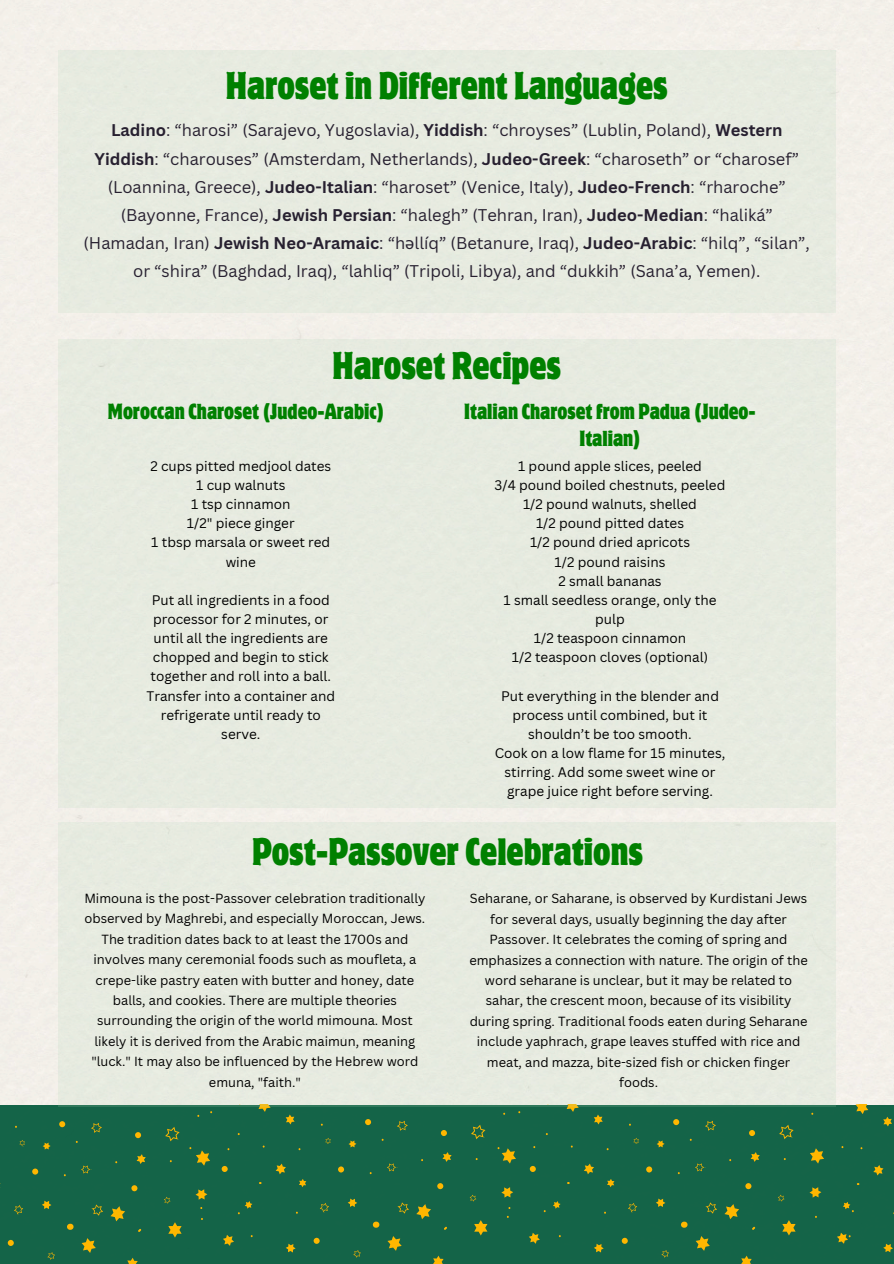
<style>
.page{position:relative;width:894px;height:1264px;background:#fff}
.page>*{position:absolute;margin:0;border:0;box-sizing:border-box;transform-origin:0 0}
.t1{font:condensed 34.2px "Motter Corpus ITC Std";color:#008000}
.t2{font:condensed 19.5px/27px "Motter Corpus ITC Std";color:#008000;text-align:center}
.t3{font:16.5px/28.2px "Canva Sans";color:#272030;text-align:center}
.t4{font:13.5px/19.2px "Canva Sans";color:#000;text-align:center}
.t5{font:12.9px/20.4px "Canva Sans";color:#000;text-align:center}
.s1{font-weight:700}
.s2{font-family:"Noto Sans"}
</style>
<div class="page">
<div style="left:58px;top:50px;width:777px;height:262px;background:#e7ebe0"></div>
<div style="left:58px;top:340px;width:777px;height:467px;background:#e7ebe0"></div>
<div style="left:0;top:1104px;width:893px;height:159px;background:#146448"></div>
<svg style="left:19px;top:1140px;width:6px;height:5px"></svg>
<svg style="left:92px;top:1204px;width:11px;height:11px"></svg>
<svg style="left:165px;top:1127px;width:14px;height:14px"></svg>
<svg style="left:91px;top:1123px;width:11px;height:9px"></svg>
<svg style="left:14px;top:1205px;width:9px;height:9px"></svg>
<svg style="left:164px;top:1197px;width:6px;height:6px"></svg>
<svg style="left:81px;top:1165px;width:9px;height:8px"></svg>
<svg style="left:48px;top:1252px;width:7px;height:7px"></svg>
<svg style="left:136px;top:1154px;width:10px;height:9px"></svg>
<svg style="left:127px;top:1258px;width:11px;height:5px"></svg>
<svg style="left:195px;top:1189px;width:12px;height:10px"></svg>
<svg style="left:110px;top:1206px;width:15px;height:15px"></svg>
<svg style="left:42px;top:1200px;width:9px;height:9px"></svg>
<svg style="left:43px;top:1142px;width:8px;height:7px"></svg>
<svg style="left:223px;top:1235px;width:11px;height:10px"></svg>
<svg style="left:168px;top:1222px;width:13px;height:15px"></svg>
<svg style="left:82px;top:1238px;width:14px;height:14px"></svg>
<svg style="left:59px;top:1121px;width:6px;height:6px"></svg>
<svg style="left:131px;top:1185px;width:6px;height:6px"></svg>
<svg style="left:135px;top:1132px;width:6px;height:6px"></svg>
<svg style="left:67px;top:1223px;width:7px;height:6px"></svg>
<svg style="left:32px;top:1168px;width:6px;height:6px"></svg>
<svg style="left:8px;top:1239px;width:6px;height:6px"></svg>
<svg style="left:325px;top:1138px;width:6px;height:5px"></svg>
<svg style="left:397px;top:1202px;width:12px;height:11px"></svg>
<svg style="left:471px;top:1125px;width:14px;height:14px"></svg>
<svg style="left:397px;top:1120px;width:11px;height:10px"></svg>
<svg style="left:320px;top:1203px;width:9px;height:9px"></svg>
<svg style="left:469px;top:1194px;width:7px;height:7px"></svg>
<svg style="left:387px;top:1163px;width:9px;height:8px"></svg>
<svg style="left:353px;top:1250px;width:8px;height:7px"></svg>
<svg style="left:442px;top:1152px;width:9px;height:9px"></svg>
<svg style="left:433px;top:1255px;width:10px;height:8px"></svg>
<svg style="left:501px;top:1187px;width:12px;height:10px"></svg>
<svg style="left:416px;top:1204px;width:15px;height:15px"></svg>
<svg style="left:347px;top:1198px;width:10px;height:8px"></svg>
<svg style="left:348px;top:1140px;width:8px;height:7px"></svg>
<svg style="left:275px;top:1163px;width:11px;height:11px"></svg>
<svg style="left:286px;top:1243px;width:9px;height:9px"></svg>
<svg style="left:529px;top:1232px;width:10px;height:11px"></svg>
<svg style="left:474px;top:1220px;width:13px;height:15px"></svg>
<svg style="left:258px;top:1106px;width:12px;height:5px"></svg>
<svg style="left:299px;top:1179px;width:7px;height:8px"></svg>
<svg style="left:238px;top:1201px;width:14px;height:13px"></svg>
<svg style="left:285px;top:1114px;width:9px;height:10px"></svg>
<svg style="left:387px;top:1236px;width:14px;height:14px"></svg>
<svg style="left:365px;top:1119px;width:6px;height:6px"></svg>
<svg style="left:437px;top:1183px;width:6px;height:6px"></svg>
<svg style="left:440px;top:1129px;width:7px;height:7px"></svg>
<svg style="left:373px;top:1221px;width:6px;height:6px"></svg>
<svg style="left:338px;top:1166px;width:6px;height:6px"></svg>
<svg style="left:313px;top:1237px;width:6px;height:6px"></svg>
<svg style="left:221px;top:1165px;width:7px;height:6px"></svg>
<svg style="left:189px;top:1147px;width:21px;height:18px"></svg>
<svg style="left:633px;top:1138px;width:5px;height:5px"></svg>
<svg style="left:705px;top:1202px;width:12px;height:11px"></svg>
<svg style="left:779px;top:1125px;width:14px;height:14px"></svg>
<svg style="left:705px;top:1120px;width:10px;height:10px"></svg>
<svg style="left:628px;top:1203px;width:9px;height:9px"></svg>
<svg style="left:778px;top:1194px;width:6px;height:7px"></svg>
<svg style="left:695px;top:1163px;width:9px;height:8px"></svg>
<svg style="left:661px;top:1250px;width:8px;height:7px"></svg>
<svg style="left:750px;top:1152px;width:9px;height:9px"></svg>
<svg style="left:741px;top:1255px;width:10px;height:8px"></svg>
<svg style="left:809px;top:1187px;width:12px;height:10px"></svg>
<svg style="left:724px;top:1204px;width:15px;height:15px"></svg>
<svg style="left:656px;top:1198px;width:9px;height:8px"></svg>
<svg style="left:656px;top:1140px;width:8px;height:7px"></svg>
<svg style="left:584px;top:1163px;width:10px;height:11px"></svg>
<svg style="left:594px;top:1243px;width:9px;height:9px"></svg>
<svg style="left:782px;top:1220px;width:13px;height:15px"></svg>
<svg style="left:810px;top:1148px;width:13px;height:15px"></svg>
<svg style="left:565px;top:1106px;width:13px;height:5px"></svg>
<svg style="left:607px;top:1179px;width:7px;height:8px"></svg>
<svg style="left:553px;top:1201px;width:7px;height:7px"></svg>
<svg style="left:594px;top:1114px;width:8px;height:10px"></svg>
<svg style="left:695px;top:1236px;width:14px;height:14px"></svg>
<svg style="left:673px;top:1119px;width:6px;height:6px"></svg>
<svg style="left:745px;top:1183px;width:6px;height:6px"></svg>
<svg style="left:748px;top:1129px;width:7px;height:7px"></svg>
<svg style="left:681px;top:1221px;width:6px;height:6px"></svg>
<svg style="left:646px;top:1166px;width:6px;height:6px"></svg>
<svg style="left:621px;top:1237px;width:6px;height:6px"></svg>
<svg style="left:529px;top:1166px;width:6px;height:5px"></svg>
<svg style="left:497px;top:1147px;width:19px;height:16px"></svg>
<svg style="left:873px;top:1165px;width:10px;height:10px"></svg>
<svg style="left:883px;top:1243px;width:9px;height:9px"></svg>
<svg style="left:855px;top:1104px;width:13px;height:10px"></svg>
<svg style="left:843px;top:1202px;width:10px;height:10px"></svg>
<svg style="left:883px;top:1116px;width:8px;height:10px"></svg>
<svg style="left:837px;top:1232px;width:13px;height:11px"></svg>
<div style="left:58px;top:822px;width:776px;height:284px;background:#e7ebe0"></div>
<h3 class="t1" style="left:226px;top:72px;width:443px">Haroset in Different Languages</h3>
<h1 class="t3" style="left:84px;top:116px;width:727px"><span class="s1">Ladino</span>: “harosi” (Sarajevo, Yugoslavia), <span class="s1">Yiddish</span>: “chroyses” (Lublin, Poland), <span class="s1">Western Yiddish</span>: “charouses” (Amsterdam, Netherlands), <span class="s1">Judeo-Greek</span>: “charoseth” or “charosef” (Loannina, Greece), <span class="s1">Judeo-Italian</span>: “haroset” (Venice, Italy), <span class="s1">Judeo-French</span>: “rharoche” (Bayonne, France), <span class="s1">Jewish Persian</span>: “halegh” (Tehran, Iran), <span class="s1">Judeo-Median</span>: “haliká” (Hamadan, Iran) <span class="s1">Jewish Neo-Aramaic</span>: “h<span class="s2">ə</span>llíq” (Betanure, Iraq), <span class="s1">Judeo-Arabic</span>: “hilq”, “silan”, or “shira” (Baghdad, Iraq), “lahliq” (Tripoli, Libya), and “dukkih” (Sana’a, Yemen).</h1>
<h1 class="t1" style="left:332px;top:352px;width:230px">Haroset Recipes</h1>
<p class="t2" style="left:108px;top:399px;width:278px">Moroccan Charoset (Judeo-Arabic)</p>
<h2 class="t4" style="left:150px;top:456px;width:182px">2 cups pitted medjool dates</h2>
<p class="t4" style="left:196px;top:475px;width:91px">1 cup walnuts</p>
<p class="t4" style="left:191px;top:494px;width:101px">1 tsp cinnamon</p>
<p class="t4" style="left:187px;top:513px;width:109px">1/2" piece ginger</p>
<p class="t4" style="left:151px;top:532px;width:180px">1 tbsp marsala or sweet red wine</p>
<p class="t4" style="left:146px;top:590px;width:190px">Put all ingredients in a food processor for 2 minutes, or until all the ingredients are chopped and begin to stick together and roll into a ball.<br>Transfer into a container and refrigerate until ready to serve.</p>
<p class="t2" style="left:464px;top:399px;width:293px">Italian Charoset from Padua (Judeo-<br>Italian)</p>
<h2 class="t4" style="left:518px;top:456px;width:185px">1 pound apple slices, peeled</h2>
<p class="t4" style="left:494px;top:475px;width:232px">3/4 pound boiled chestnuts, peeled</p>
<p class="t4" style="left:523px;top:494px;width:175px">1/2 pound walnuts, shelled</p>
<p class="t4" style="left:536px;top:513px;width:150px">1/2 pound pitted dates</p>
<p class="t4" style="left:530px;top:532px;width:161px">1/2 pound dried apricots</p>
<p class="t4" style="left:554px;top:551px;width:112px">1/2 pound raisins</p>
<p class="t4" style="left:558px;top:571px;width:105px">2 small bananas</p>
<p class="t4" style="left:503px;top:590px;width:214px">1 small seedless orange, only the pulp</p>
<p class="t4" style="left:534px;top:628px;width:154px">1/2 teaspoon cinnamon</p>
<p class="t4" style="left:512px;top:647px;width:197px">1/2 teaspoon cloves (optional)</p>
<p class="t4" style="left:501px;top:685px;width:219px">Put everything in the blender and process until combined, but it shouldn’t be too smooth.</p>
<p class="t4" style="left:494px;top:743px;width:232px">Cook on a low flame for 15 minutes, stirring. Add some sweet wine or grape juice right before serving.</p>
<h1 class="t1" style="left:252px;top:838px;width:392px">Post-Passover Celebrations</h1>
<p class="t5" style="left:84px;top:887px;width:342px">Mimouna is the post-Passover celebration traditionally observed by Maghrebi, and especially Moroccan, Jews.<br>The tradition dates back to at least the 1700s and involves many ceremonial foods such as moufleta, a crepe-like pastry eaten with butter and honey, date balls, and cookies. There are multiple theories surrounding the origin of the world mimouna. Most likely it is derived from the Arabic maimun, meaning "luck." It may also be influenced by the Hebrew word emuna, "faith."</p>
<p class="t5" style="left:469px;top:888px;width:340px">Seharane, or Saharane, is observed by Kurdistani Jews for several days, usually beginning the day after Passover. It celebrates the coming of spring and emphasizes a connection with nature. The origin of the word seharane is unclear, but it may be related to sahar, the crescent moon, because of its visibility during spring. Traditional foods eaten during Seharane include yaphrach, grape leaves stuffed with rice and meat, and mazza, bite-sized fish or chicken finger foods.</p>
</div>
